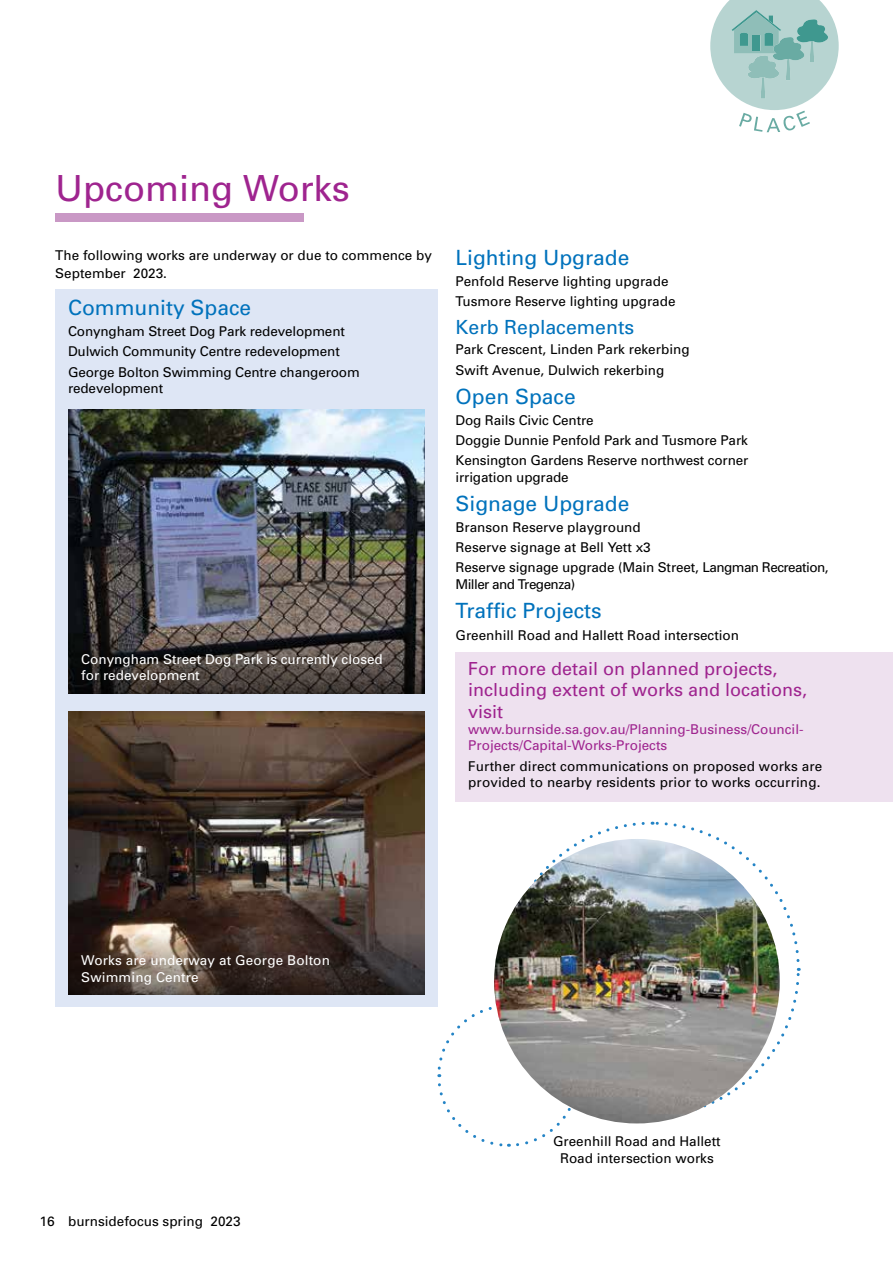
<style>
.page{position:relative;width:893px;height:1263px;background:#fff}
.page>*{position:absolute;margin:0;border:0;box-sizing:border-box;transform-origin:0 0}
.t1{font:36px "Univers";color:#9f248f}
.t2{font:21px "Univers";color:#0072bc}
.t3{font:19.5px "Univers";color:#0072bc}
.t4{font:18px/21.6px "Univers";color:#9f248f}
.t5{font:13.5px/20.4px "Univers";color:#000}
.t6{font:13.5px/16.2px "Univers";color:#fff}
.t7{font:13.5px/16.2px "Univers";color:#9f248f}
.t8{font:13.5px "Univers";letter-spacing:-.04em;color:#000}
</style>
<div class="page">
<div style="left:55px;top:213px;width:249px;height:9px;background:#c998c5"></div>
<svg style="left:710px;top:0;width:129px;height:132px"></svg>
<div style="left:455px;top:652px;width:438px;height:150px;background:#eee1ef"></div>
<div style="left:55px;top:290px;width:382px;height:717px;background:#dee6f5"></div>
<svg style="left:437px;top:820px;width:364px;height:327px"></svg>
<img style="left:494px;top:839px;width:286px;height:284px">
<img style="left:68px;top:410px;width:357px;height:221px">
<img style="left:68px;top:711px;width:357px;height:222px">
<svg style="left:68px;top:631px;width:357px;height:62px"></svg>
<svg style="left:68px;top:933px;width:357px;height:61px"></svg>
<h1 class="t1" style="left:55px;top:168px;width:296px">Upcoming Works</h1>
<p class="t5" style="left:55px;top:246px;width:378px;line-height:18px">The following works are underway or due to commence by<br>September 2023.</p>
<h2 class="t2" style="left:68px;top:296px;width:185px">Community Space</h2>
<p class="t5" style="left:68px;top:321px;width:293px">Conyngham Street Dog Park redevelopment<br>Dulwich Community Centre redevelopment<br>George Bolton Swimming Centre changeroom</p>
<p class="t5" style="left:68px;top:378px;width:97px">redevelopment</p>
<p class="t6" style="left:81px;top:651px;width:303px">Conyngham Street Dog Park is currently closed for redevelopment</p>
<h2 class="t2" style="left:455px;top:245px;width:175px">Lighting Upgrade</h2>
<p class="t5" style="left:455px;top:271px;width:222px">Penfold Reserve lighting upgrade<br>Tusmore Reserve lighting upgrade</p>
<h3 class="t3" style="left:455px;top:315px;width:180px">Kerb Replacements</h3>
<p class="t5" style="left:455px;top:339px;width:236px">Park Crescent, Linden Park rekerbing<br>Swift Avenue, Dulwich rekerbing</p>
<h2 class="t2" style="left:455px;top:384px;width:122px">Open Space</h2>
<p class="t5" style="left:455px;top:410px;width:294px">Dog Rails Civic Centre<br>Doggie Dunnie Penfold Park and Tusmore Park<br>Kensington Gardens Reserve northwest corner</p>
<p class="t5" style="left:455px;top:467px;width:115px">irrigation upgrade</p>
<h2 class="t2" style="left:455px;top:491px;width:175px">Signage Upgrade</h2>
<p class="t5" style="left:455px;top:517px;width:375px">Branson Reserve playground<br>Reserve signage at Bell Yett x3<br>Reserve signage upgrade (Main Street, Langman Recreation,</p>
<p class="t8" style="left:455px;top:576px;width:121px">Miller and Tregenza)</p>
<h2 class="t2" style="left:455px;top:598px;width:148px">Traffic Projects</h2>
<p class="t5" style="left:455px;top:625px;width:285px">Greenhill Road and Hallett Road intersection</p>
<h3 class="t4" style="left:468px;top:658px;width:341px">For more detail on planned projects, including extent of works and locations, visit</h3>
<p class="t7" style="left:468px;top:721px;width:337px">www.burnside.sa.gov.au/Planning-Business/Council-<br>Projects/Capital-Works-Projects</p>
<p class="t5" style="left:468px;top:758px;width:356px;line-height:16.2px">Further direct communications on proposed works are provided to nearby residents prior to works occurring.</p>
<p class="t6" style="left:81px;top:952px;width:250px">Works are underway at George Bolton<br>Swimming Centre</p>
<p class="t5" style="left:40px;top:1211px;width:203px">16 burnsidefocus spring 2023</p>
<p class="t5" style="left:553px;top:1133px;width:169px;line-height:16.2px;text-align:center">Greenhill Road and Hallett<br>Road intersection works</p>
</div>
